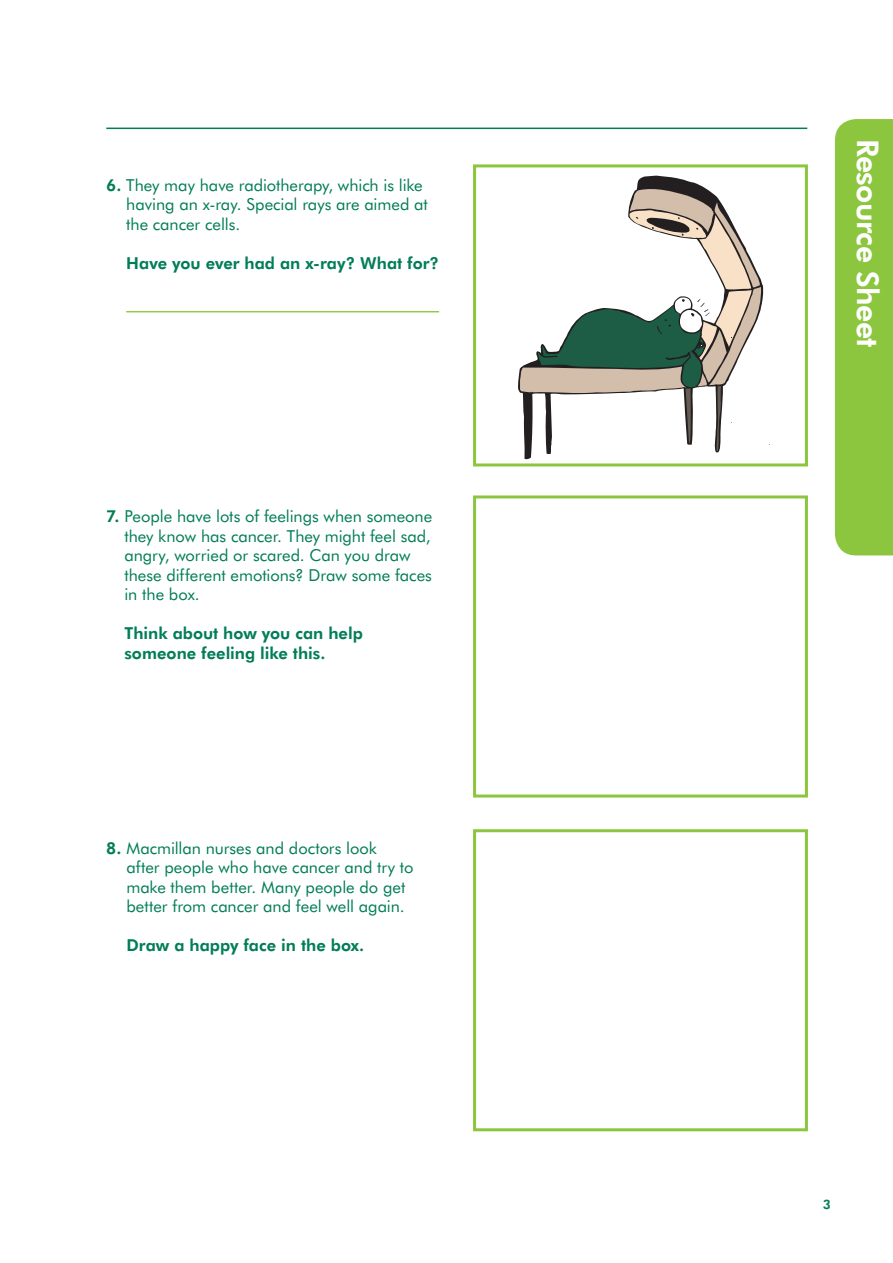
<style>
.page{position:relative;width:893px;height:1263px;background:#fff}
.page>*{position:absolute;margin:0;border:0;box-sizing:border-box;transform-origin:0 0}
.t1{font:800 30px "Futura BT";letter-spacing:-.025em;color:#fff}
.t2{font:16.5px/19.5px "Futura BT";color:#007d57}
.t3{font:800 16.5px/19.5px "Futura BT";color:#007d57}
.t4{font:800 13.05px "Futura BT";color:#007d57}
.s1{font-weight:800}
</style>
<div class="page">
<div style="left:835px;top:119px;width:58px;height:436px;background:#8bc63e"></div>
<hr style="left:106px;top:128px;width:701px;height:1px;background:#007d57">
<svg style="left:518px;top:175px;width:246px;height:285px"></svg>
<svg style="left:520px;top:187px;width:241px;height:264px"></svg>
<div style="left:473px;top:164px;width:335px;height:302px;border:3px solid #8bc63e"></div>
<div style="left:473px;top:495px;width:335px;height:302px;border:3px solid #8bc63e"></div>
<hr style="left:126px;top:311px;width:313px;height:1px;background:#8bc63e">
<div style="left:473px;top:829px;width:335px;height:302px;border:3px solid #8bc63e"></div>
<p class="t2" style="left:126px;top:175px;width:303px;text-indent:-20px"><span class="s1">6.</span> They may have radiotherapy, which is like having an x-ray. Special rays are aimed at the cancer cells.</p>
<p class="t3" style="left:126px;top:253px;width:314px">Have you ever had an x-ray? What for?</p>
<p class="t2" style="left:124px;top:506px;width:309px;text-indent:-18px"><span class="s1">7.</span> People have lots of feelings when someone they know has cancer. They might feel sad, angry, worried or scared. Can you draw these different emotions? Draw some faces in the box.</p>
<p class="t3" style="left:124px;top:623px;width:240px">Think about how you can help someone feeling like this.</p>
<p class="t2" style="left:126px;top:838px;width:289px;text-indent:-20px"><span class="s1">8.</span> Macmillan nurses and doctors look after people who have cancer and try to make them better. Many people do get better from cancer and feel well again.</p>
<p class="t3" style="left:126px;top:935px;width:240px">Draw a happy face in the box.</p>
<h1 class="t1" style="left:886px;top:139px;width:210px;rotate:90deg">Resource Sheet</h1>
<p class="t4" style="left:823px;top:1196px;width:9px">3</p>
</div>
